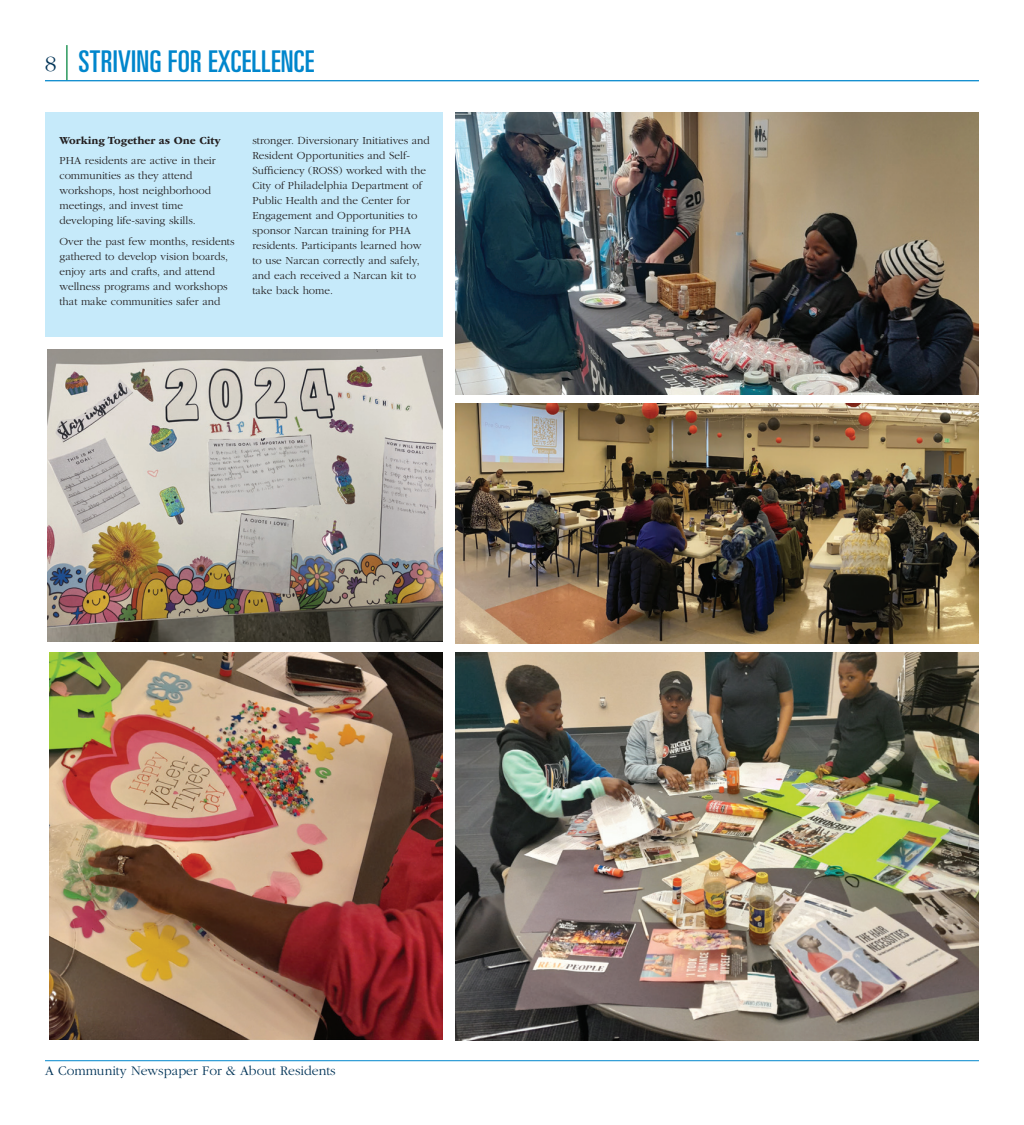
<style>
.page{position:relative;width:1024px;height:1125px;background:#fff}
.page>*{position:absolute;margin:0;border:0;box-sizing:border-box;transform-origin:0 0}
.sections{font:ultra-condensed 30px "Univers LT Std";letter-spacing:.01em;color:#0086cc}
.t1{font:300 22.5px "ITC Garamond Std";color:#003357}
.t2{font:300 13.75px "ITC Garamond Std";color:#003357}
.t3{font:300 11.25px/15px "ITC Garamond Std";color:#231f20}
.t4{font:700 11.25px "ITC Garamond Std";color:#231f20}
</style>
<div class="page">
<hr style="left:45px;top:80px;width:934px;height:1px;background:#0086cc">
<hr style="left:45px;top:1060px;width:934px;height:1px;background:#0086cc">
<div style="left:45px;top:112px;width:397px;height:226px;background:#c6eafa"></div>
<hr style="left:66px;top:45px;width:2px;height:35px;background:#00843d">
<img style="left:50px;top:652px;width:392px;height:388px">
<img style="left:455px;top:112px;width:523px;height:282px">
<img style="left:47px;top:350px;width:395px;height:292px">
<img style="left:455px;top:403px;width:523px;height:240px">
<img style="left:455px;top:652px;width:523px;height:389px">
<h2 class="t1" style="left:45px;top:52px;width:13px">8</h2>
<p class="sections" style="left:78px;top:44px;width:237px">STRIVING FOR EXCELLENCE</p>
<p class="t4" style="left:59px;top:134px;width:163px">Working Together as One City</p>
<p class="t3" style="left:59px;top:154px;width:158px">PHA residents are active in their communities as they attend workshops, host neighborhood meetings, and invest time developing life-saving skills.</p>
<p class="t3" style="left:59px;top:234px;width:177px">Over the past few months, residents gathered to develop vision boards, enjoy arts and crafts, and attend wellness programs and workshops that make communities safer and</p>
<p class="t3" style="left:252px;top:133px;width:179px">stronger. Diversionary Initiatives and Resident Opportunities and Self-Sufficiency (ROSS) worked with the City of Philadelphia Department of Public Health and the Center for Engagement and Opportunities to sponsor Narcan training for PHA residents. Participants learned how to use Narcan correctly and safely, and each received a Narcan kit to take back home.</p>
<p class="t2" style="left:45px;top:1064px;width:292px">A Community Newspaper For &amp; About Residents</p>
</div>
